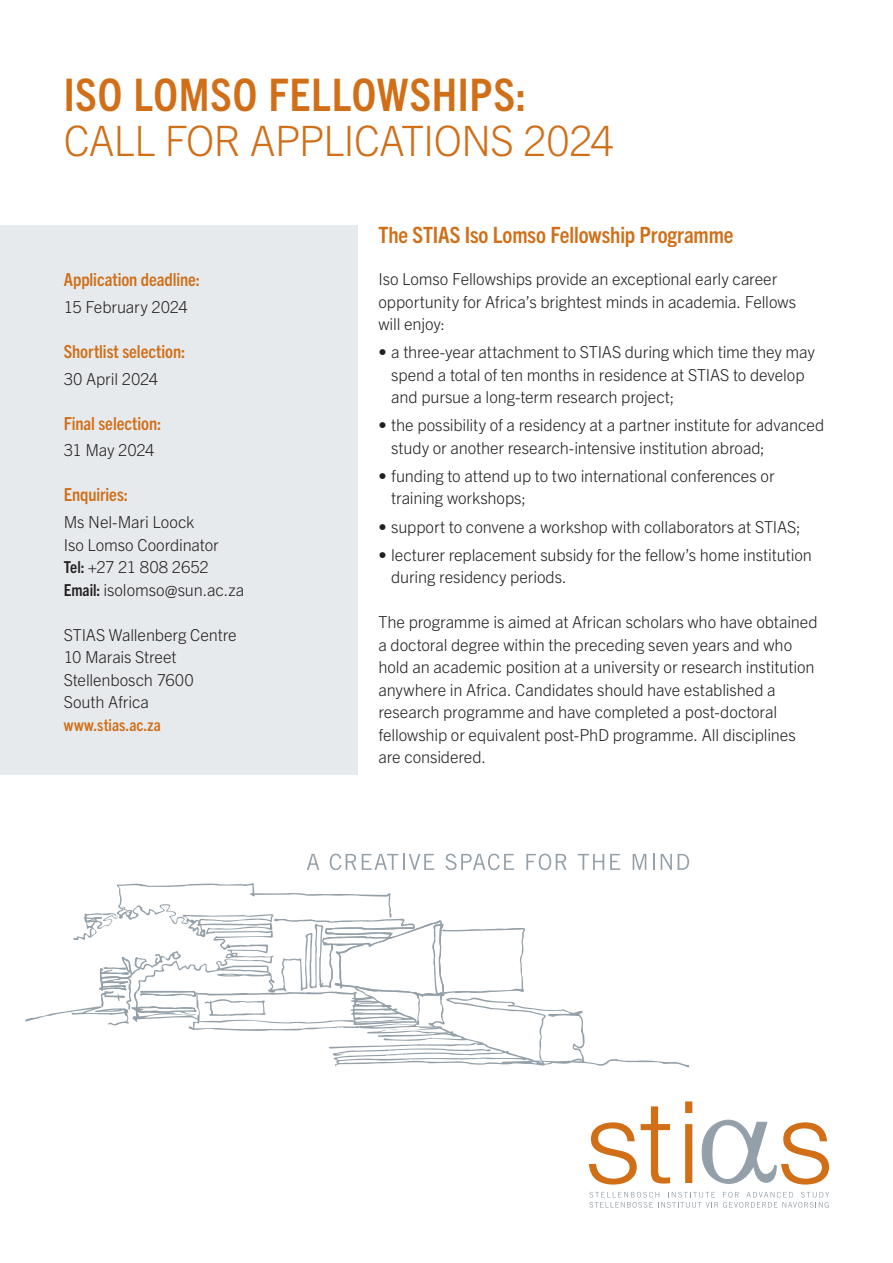
<style>
.page{position:relative;width:893px;height:1263px;background:#fff}
.page>*{position:absolute;margin:0;border:0;box-sizing:border-box;transform-origin:0 0}
.t1{font:700 condensed 45px "Trade Gothic Next LT Pro";letter-spacing:.015em;color:#d06f18}
.t2{font:300 42px "Trade Gothic Next LT Pro";letter-spacing:-.02em;color:#d06f18}
.t3{font:700 condensed 22.5px "Trade Gothic Next LT Pro";letter-spacing:-.005em;color:#d06f18}
.t4{font:700 condensed 18px "Trade Gothic Next LT Pro";letter-spacing:-.005em;color:#d06f18}
.t5{font:300 16.5px/22.5px "Trade Gothic Next LT Pro";letter-spacing:-.01em;color:#231f20}
.t6{font:700 condensed 16.5px "Trade Gothic Next LT Pro";letter-spacing:.005em;color:#d06f18}
.s1{font-weight:700;font-stretch:condensed}
</style>
<div class="page">
<div style="left:0;top:225px;width:357px;height:550px;background:#e7eaed"></div>
<svg style="left:25px;top:883px;width:664px;height:185px"></svg>
<svg style="left:589px;top:1106px;width:81px;height:78px"></svg>
<svg style="left:685px;top:1101px;width:144px;height:84px"></svg>
<svg style="left:589px;top:1192px;width:240px;height:16px"></svg>
<svg style="left:307px;top:854px;width:12px;height:16px"></svg>
<svg style="left:330px;top:854px;width:26px;height:16px"></svg>
<svg style="left:362px;top:854px;width:72px;height:16px"></svg>
<svg style="left:445px;top:854px;width:69px;height:16px"></svg>
<svg style="left:526px;top:854px;width:40px;height:16px"></svg>
<svg style="left:578px;top:854px;width:26px;height:16px"></svg>
<svg style="left:610px;top:854px;width:10px;height:16px"></svg>
<svg style="left:633px;top:854px;width:13px;height:16px"></svg>
<svg style="left:653px;top:854px;width:1px;height:16px"></svg>
<svg style="left:661px;top:854px;width:11px;height:16px"></svg>
<svg style="left:678px;top:854px;width:11px;height:16px"></svg>
<p class="t1" style="left:64px;top:64px;width:464px">ISO LOMSO FELLOWSHIPS:</p>
<p class="t2" style="left:64px;top:112px;width:552px">CALL FOR APPLICATIONS 2024</p>
<p class="t4" style="left:64px;top:267px;width:138px">Application deadline:</p>
<p class="t5" style="left:64px;top:294px;width:126px">15 February 2024</p>
<p class="t4" style="left:64px;top:339px;width:123px">Shortlist selection:</p>
<p class="t5" style="left:64px;top:366px;width:96px">30 April 2024</p>
<p class="t4" style="left:64px;top:411px;width:99px">Final selection:</p>
<p class="t5" style="left:64px;top:438px;width:92px">31 May 2024</p>
<p class="t4" style="left:64px;top:482px;width:66px">Enquiries:</p>
<p class="t5" style="left:64px;top:510px;width:132px">Ms Nel-Mari Loock</p>
<p class="t5" style="left:64px;top:532px;width:157px">Iso Lomso Coordinator</p>
<p class="t5" style="left:64px;top:555px;width:147px"><span class="s1">Tel:</span> +27 21 808 2652</p>
<p class="t5" style="left:64px;top:577px;width:182px"><span class="s1">Email:</span> isolomso@sun.ac.za</p>
<p class="t5" style="left:64px;top:622px;width:174px">STIAS Wallenberg Centre</p>
<p class="t5" style="left:64px;top:645px;width:114px">10 Marais Street</p>
<p class="t5" style="left:64px;top:667px;width:131px">Stellenbosch 7600</p>
<p class="t5" style="left:64px;top:690px;width:87px">South Africa</p>
<p class="t6" style="left:64px;top:713px;width:99px">www.stias.ac.za</p>
<p class="t3" style="left:378px;top:219px;width:357px">The STIAS Iso Lomso Fellowship Programme</p>
<p class="t5" style="left:378px;top:267px;width:419px">Iso Lomso Fellowships provide an exceptional early career opportunity for Africa’s brightest minds in academia. Fellows will enjoy:</p>
<p class="t5" style="left:391px;top:340px;width:425px;text-indent:-13px">• a three-year attachment to STIAS during which time they may spend a total of ten months in residence at STIAS to develop and pursue a long-term research project;</p>
<p class="t5" style="left:391px;top:413px;width:435px;text-indent:-13px">• the possibility of a residency at a partner institute for advanced study or another research-intensive institution abroad;</p>
<p class="t5" style="left:391px;top:464px;width:385px;text-indent:-13px">• funding to attend up to two international conferences or training workshops;</p>
<p class="t5" style="left:378px;top:514px;width:424px">• support to convene a workshop with collaborators at STIAS;</p>
<p class="t5" style="left:391px;top:542px;width:422px;text-indent:-13px">• lecturer replacement subsidy for the fellow’s home institution during residency periods.</p>
<p class="t5" style="left:378px;top:610px;width:441px">The programme is aimed at African scholars who have obtained a doctoral degree within the preceding seven years and who hold an academic position at a university or research institution anywhere in Africa. Candidates should have established a research programme and have completed a post-doctoral fellowship or equivalent post-PhD programme. All disciplines are considered.</p>
</div>
